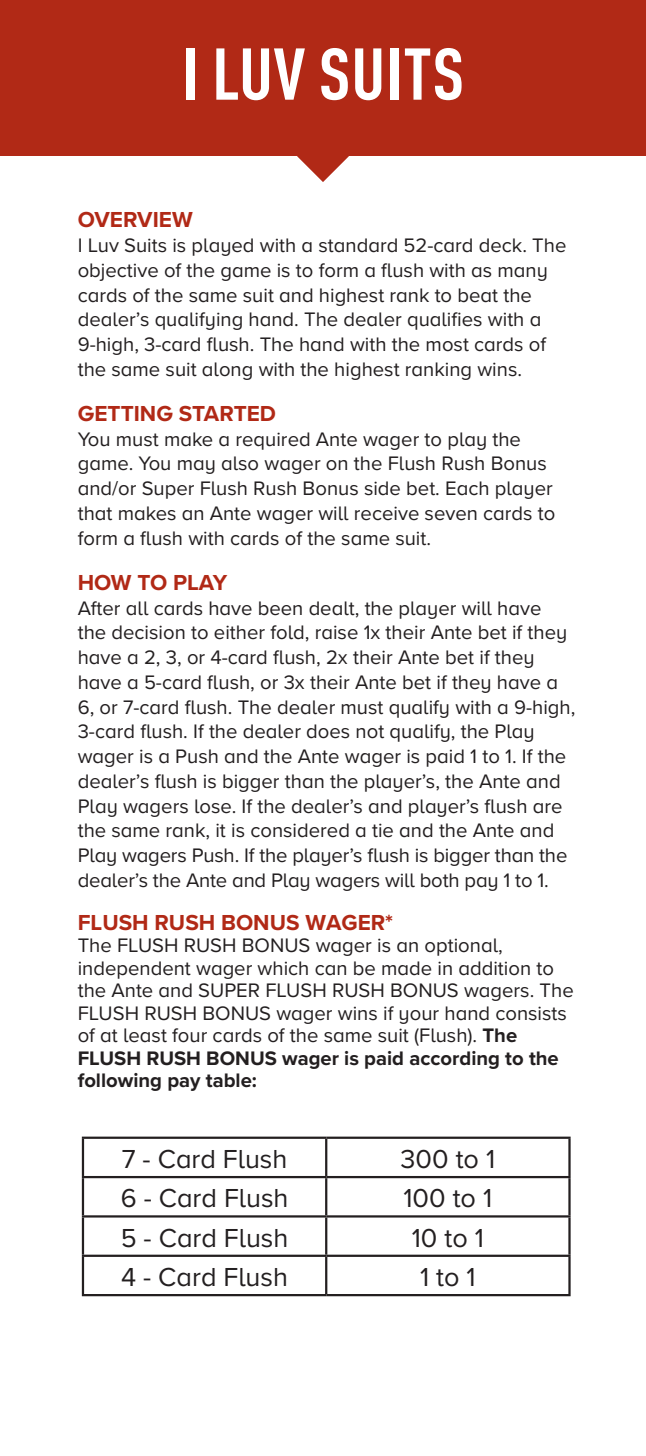
<style>
.page{position:relative;width:646px;height:1456px;background:#fff}
.page>*{position:absolute;margin:0;border:0;box-sizing:border-box;transform-origin:0 0}
.t1{font:700 condensed 72px "DIN Pro";letter-spacing:.01em;color:#fff}
.t2{font:27px "Proxima Nova A";color:#231f20}
.t3{font:700 22.5px "Proxima Nova A";color:#b12916}
.t4{font:700 22.5px "Proxima Nova";color:#b12916}
.t5{font:20.25px/24.8px "Proxima Nova A";color:#231f20}
.t6{font:700 20.25px/22.5px "Proxima Nova";color:#231f20}
.s1{font-family:"Proxima Nova";font-weight:700}
</style>
<div class="page">
<svg style="left:323px;top:1230px;width:59px;height:67px"></svg>
<svg style="left:423px;top:1256px;width:76px;height:41px"></svg>
<svg style="left:220px;top:1256px;width:67px;height:41px"></svg>
<svg style="left:146px;top:1256px;width:36px;height:41px"></svg>
<div style="left:0;top:0;width:645px;height:156px;background:#b12916"></div>
<svg style="left:297px;top:156px;width:52px;height:26px"></svg>
<hr style="left:82px;top:1136px;width:244px;height:2px;background:#231f20">
<hr style="left:82px;top:1138px;width:2px;height:37px;background:#231f20">
<hr style="left:326px;top:1136px;width:244px;height:2px;background:#231f20">
<hr style="left:325px;top:1138px;width:2px;height:37px;background:#231f20">
<hr style="left:568px;top:1138px;width:2px;height:37px;background:#231f20">
<hr style="left:82px;top:1175px;width:244px;height:3px;background:#231f20">
<hr style="left:82px;top:1178px;width:2px;height:37px;background:#231f20">
<hr style="left:326px;top:1175px;width:244px;height:3px;background:#231f20">
<hr style="left:325px;top:1178px;width:2px;height:37px;background:#231f20">
<hr style="left:568px;top:1178px;width:2px;height:37px;background:#231f20">
<hr style="left:82px;top:1215px;width:244px;height:2px;background:#231f20">
<hr style="left:82px;top:1217px;width:2px;height:37px;background:#231f20">
<hr style="left:326px;top:1215px;width:244px;height:2px;background:#231f20">
<hr style="left:325px;top:1217px;width:2px;height:37px;background:#231f20">
<hr style="left:568px;top:1217px;width:2px;height:37px;background:#231f20">
<hr style="left:82px;top:1254px;width:244px;height:2px;background:#231f20">
<hr style="left:82px;top:1256px;width:2px;height:37px;background:#231f20">
<hr style="left:326px;top:1254px;width:244px;height:2px;background:#231f20">
<hr style="left:325px;top:1256px;width:2px;height:37px;background:#231f20">
<hr style="left:568px;top:1256px;width:2px;height:37px;background:#231f20">
<hr style="left:82px;top:1293px;width:244px;height:3px;background:#231f20">
<hr style="left:326px;top:1293px;width:244px;height:3px;background:#231f20">
<h1 class="t1" style="left:181px;top:20px;width:284px">I LUV SUITS</h1>
<p class="t3" style="left:78px;top:206px;width:116px">OVERVIEW</p>
<p class="t5" style="left:78px;top:233px;width:490px">I Luv Suits is played with a standard 52-card deck. The objective of the game is to form a flush with as many cards of the same suit and highest rank to beat the dealer’s qualifying hand. The dealer qualifies with a 9-high, 3-card flush. The hand with the most cards of the same suit along with the highest ranking wins.</p>
<p class="t3" style="left:78px;top:400px;width:200px">GETTING STARTED</p>
<p class="t5" style="left:78px;top:427px;width:479px">You must make a required Ante wager to play the game. You may also wager on the Flush Rush Bonus and/or Super Flush Rush Bonus side bet. Each player that makes an Ante wager will receive seven cards to form a flush with cards of the same suit.</p>
<p class="t3" style="left:78px;top:569px;width:151px">HOW TO PLAY</p>
<p class="t5" style="left:78px;top:595px;width:499px">After all cards have been dealt, the player will have<br>the decision to either fold, raise 1x their Ante bet if they have a 2, 3, or 4-card flush, 2x their Ante bet if they have a 5-card flush, or 3x their Ante bet if they have a 6, or 7-card flush. The dealer must qualify with a 9-high, 3-card flush. If the dealer does not qualify, the Play wager is a Push and the Ante wager is paid 1 to 1. If the dealer’s flush is bigger than the player’s, the Ante and Play wagers lose. If the dealer’s and player’s flush are the same rank, it is considered a tie and the Ante and Play wagers Push. If the player’s flush is bigger than the dealer’s the Ante and Play wagers will both pay 1 to 1.</p>
<p class="t4" style="left:78px;top:908px;width:317px">FLUSH RUSH BONUS WAGER*</p>
<p class="t5" style="left:78px;top:934px;width:497px;line-height:22.5px">The FLUSH RUSH BONUS wager is an optional, independent wager which can be made in addition to the Ante and SUPER FLUSH RUSH BONUS wagers. The FLUSH RUSH BONUS wager wins if your hand consists of at least four cards of the same suit (Flush). <span class="s1">The</span></p>
<p class="t6" style="left:78px;top:1047px;width:482px">FLUSH RUSH BONUS wager is paid according to the following pay table:</p>
<h2 class="t2" style="left:122px;top:1142px;width:167px">7 - Card Flush</h2>
<h2 class="t2" style="left:400px;top:1142px;width:96px">300 to 1</h2>
<h2 class="t2" style="left:121px;top:1182px;width:169px">6 - Card Flush</h2>
<h2 class="t2" style="left:403px;top:1182px;width:90px">100 to 1</h2>
<h2 class="t2" style="left:121px;top:1221px;width:169px">5 - Card Flush</h2>
<h2 class="t2" style="left:411px;top:1221px;width:74px">10 to 1</h2>
<h2 class="t2" style="left:121px;top:1260px;width:168px">4 - Card Flush</h2>
<h2 class="t2" style="left:420px;top:1260px;width:57px">1 to 1</h2>
</div>
